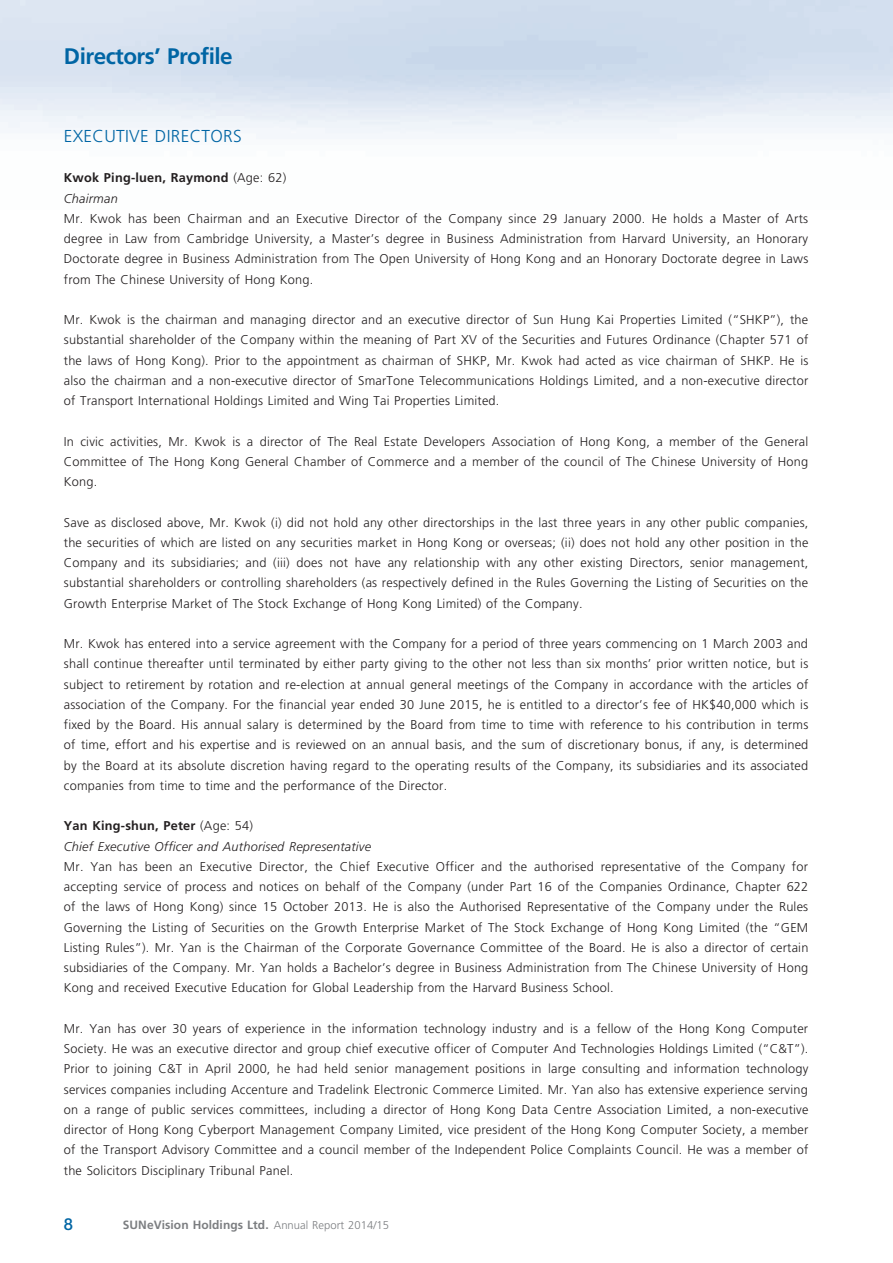
<style>
.page{position:relative;width:893px;height:1263px;background:#fff}
.page>*{position:absolute;margin:0;border:0;box-sizing:border-box;transform-origin:0 0}
.t1{font:700 22.5px "Frutiger LT Std";letter-spacing:-.025em;color:#0065a4}
.t2{font:300 17.25px "Frutiger LT Std";letter-spacing:.015em;color:#0065a4}
.t3{font:500 16.5px "Helvetica Neue LT Std";color:#0065a4}
.t4{font:300 12.75px/20.2px "Frutiger LT Std";letter-spacing:.015em;color:#231f20;text-align:justify}
.t5{font:700 12px "Frutiger LT Std";letter-spacing:.005em;color:#7c7e81}
.s1{font-weight:700}
.s2{font-style:italic}
.s3{font-weight:300;font-size:11.25px}
</style>
<div class="page">
<h1 class="t1" style="left:64px;top:43px;width:170px">Directors’ Profile</h1>
<p class="t2" style="left:64px;top:126px;width:179px">EXECUTIVE DIRECTORS</p>
<p class="t4" style="left:64px;top:168px;width:746px;text-align:left"><span class="s1">Kwok Ping-luen, Raymond</span> (Age: 62)<br><span class="s2">Chairman<br></span>Mr. Kwok has been Chairman and an Executive Director of the Company since 29 January 2000. He holds a Master of Arts degree in Law from Cambridge University, a Master’s degree in Business Administration from Harvard University, an Honorary Doctorate degree in Business Administration from The Open University of Hong Kong and an Honorary Doctorate degree in Laws from The Chinese University of Hong Kong.</p>
<p class="t4" style="left:64px;top:310px;width:746px">Mr. Kwok is the chairman and managing director and an executive director of Sun Hung Kai Properties Limited (“SHKP”), the substantial shareholder of the Company within the meaning of Part XV of the Securities and Futures Ordinance (Chapter 571 of the laws of Hong Kong). Prior to the appointment as chairman of SHKP, Mr. Kwok had acted as vice chairman of SHKP. He is also the chairman and a non-executive director of SmarTone Telecommunications Holdings Limited, and a non-executive director of Transport International Holdings Limited and Wing Tai Properties Limited.</p>
<p class="t4" style="left:64px;top:431px;width:746px">In civic activities, Mr. Kwok is a director of The Real Estate Developers Association of Hong Kong, a member of the General Committee of The Hong Kong General Chamber of Commerce and a member of the council of The Chinese University of Hong Kong.</p>
<p class="t4" style="left:64px;top:512px;width:746px">Save as disclosed above, Mr. Kwok (i) did not hold any other directorships in the last three years in any other public companies, the securities of which are listed on any securities market in Hong Kong or overseas; (ii) does not hold any other position in the Company and its subsidiaries; and (iii) does not have any relationship with any other existing Directors, senior management, substantial shareholders or controlling shareholders (as respectively defined in the Rules Governing the Listing of Securities on the Growth Enterprise Market of The Stock Exchange of Hong Kong Limited) of the Company.</p>
<p class="t4" style="left:64px;top:634px;width:746px">Mr. Kwok has entered into a service agreement with the Company for a period of three years commencing on 1 March 2003 and shall continue thereafter until terminated by either party giving to the other not less than six months’ prior written notice, but is subject to retirement by rotation and re-election at annual general meetings of the Company in accordance with the articles of association of the Company. For the financial year ended 30 June 2015, he is entitled to a director’s fee of HK$40,000 which is fixed by the Board. His annual salary is determined by the Board from time to time with reference to his contribution in terms of time, effort and his expertise and is reviewed on an annual basis, and the sum of discretionary bonus, if any, is determined by the Board at its absolute discretion having regard to the operating results of the Company, its subsidiaries and its associated companies from time to time and the performance of the Director.</p>
<p class="t4" style="left:64px;top:816px;width:746px;text-align:left"><span class="s1">Yan King-shun, Peter</span> (Age: 54)<br><span class="s2">Chief Executive Officer and Authorised Representative<br></span>Mr. Yan has been an Executive Director, the Chief Executive Officer and the authorised representative of the Company for accepting service of process and notices on behalf of the Company (under Part 16 of the Companies Ordinance, Chapter 622 of the laws of Hong Kong) since 15 October 2013. He is also the Authorised Representative of the Company under the Rules Governing the Listing of Securities on the Growth Enterprise Market of The Stock Exchange of Hong Kong Limited (the “GEM Listing Rules”). Mr. Yan is the Chairman of the Corporate Governance Committee of the Board. He is also a director of certain subsidiaries of the Company. Mr. Yan holds a Bachelor’s degree in Business Administration from The Chinese University of Hong Kong and received Executive Education for Global Leadership from the Harvard Business School.</p>
<p class="t4" style="left:64px;top:1018px;width:746px">Mr. Yan has over 30 years of experience in the information technology industry and is a fellow of the Hong Kong Computer Society. He was an executive director and group chief executive officer of Computer And Technologies Holdings Limited (“C&amp;T”).<br>Prior to joining C&amp;T in April 2000, he had held senior management positions in large consulting and information technology services companies including Accenture and Tradelink Electronic Commerce Limited. Mr. Yan also has extensive experience serving on a range of public services committees, including a director of Hong Kong Data Centre Association Limited, a non-executive director of Hong Kong Cyberport Management Company Limited, vice president of the Hong Kong Computer Society, a member of the Transport Advisory Committee and a council member of the Independent Police Complaints Council. He was a member of the Solicitors Disciplinary Tribunal Panel.</p>
<p class="t3" style="left:64px;top:1214px;width:11px">8</p>
<p class="t5" style="left:123px;top:1217px;width:268px">SUNeVision Holdings Ltd. <span class="s3">Annual Report 2014/15</span></p>
</div>
